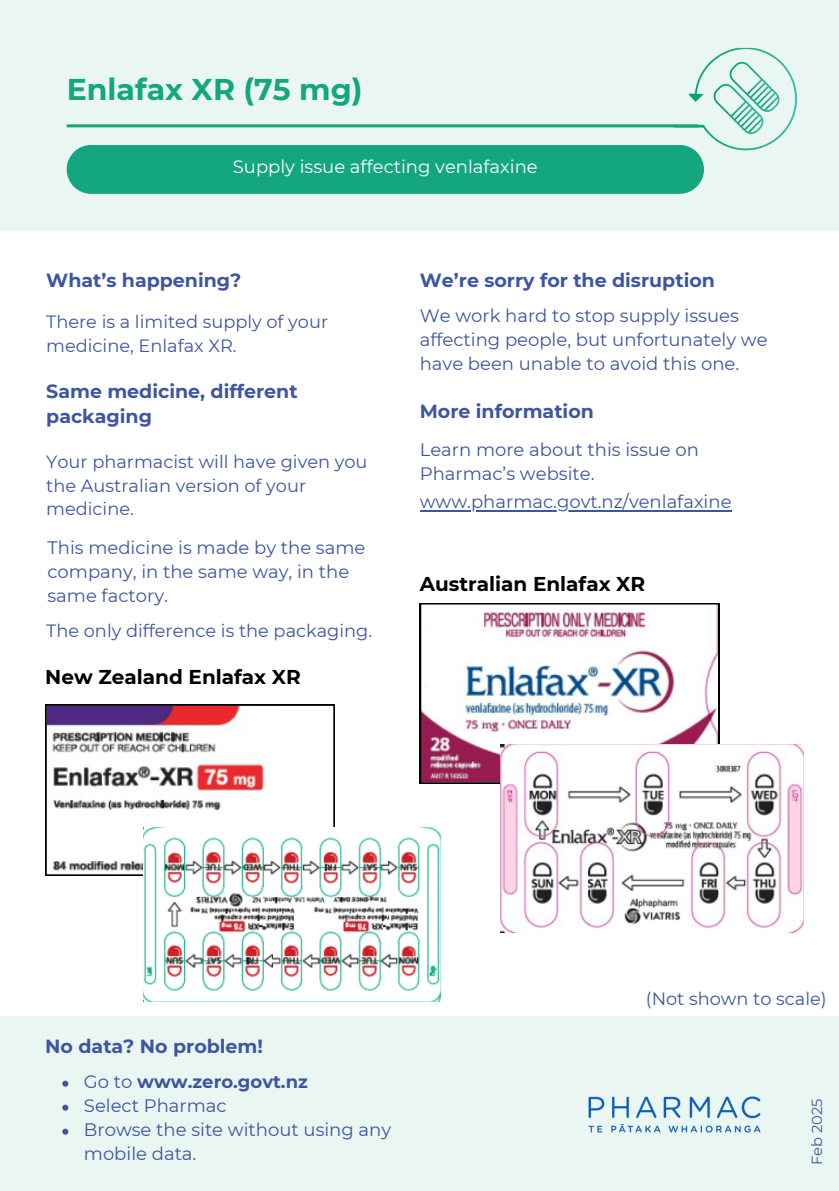
<style>
.page{position:relative;width:839px;height:1191px;background:#fff}
.page>*{position:absolute;margin:0;border:0;box-sizing:border-box;transform-origin:0 0}
.t1{font:700 30px "Montserrat";color:#14a67e}
.t2{font:700 20px "Montserrat";color:#000}
.t3{font:700 19px/25.6px "Montserrat";color:#3e55a1}
.t4{font:18px/24px "Montserrat";color:#3e55a1}
.t5{font:18px "Montserrat";color:#fff}
.t6{font:700 18px "Montserrat";color:#3e55a1}
.t7{font:17.8px/23.6px "Montserrat";color:#3e55a1}
.t8{font:14.6px "Montserrat";color:#3e55a1}
.s1{font-weight:400}
</style>
<div class="page">
<div style="left:0;top:0;width:838px;height:231px;background:#eaf6f2"></div>
<img style="left:674px;top:47px;width:123px;height:104px">
<hr style="left:67px;top:124px;width:631px;height:3px;background:#14a67e">
<div style="left:67px;top:145px;width:636px;height:49px;background:#14a67e"></div>
<div style="left:0;top:1016px;width:838px;height:175px;background:#eaf6f2"></div>
<img style="left:588px;top:1096px;width:173px;height:37px">
<svg style="left:62px;top:1081px;width:6px;height:6px"></svg>
<svg style="left:62px;top:1105px;width:6px;height:6px"></svg>
<svg style="left:62px;top:1129px;width:6px;height:6px"></svg>
<hr style="left:420px;top:510px;width:311px;height:1px;background:#3e55a1">
<svg style="left:45px;top:704px;width:290px;height:171px"></svg>
<svg style="left:420px;top:603px;width:299px;height:180px"></svg>
<img style="left:143px;top:827px;width:297px;height:174px">
<img style="left:500px;top:745px;width:303px;height:187px">
<h1 class="t1" style="left:67px;top:71px;width:297px">Enlafax XR (75 mg)</h1>
<p class="t5" style="left:233px;top:156px;width:306px">Supply issue affecting venlafaxine</p>
<p class="t3" style="left:46px;top:267px;width:197px">What’s happening?</p>
<h4 class="t7" style="left:46px;top:310px;width:283px">There is a limited supply of your medicine, Enlafax XR.</h4>
<h4 class="t3" style="left:46px;top:378px;width:253px">Same medicine, different packaging</h4>
<h4 class="t7" style="left:46px;top:450px;width:323px">Your pharmacist will have given you the Australian version of your medicine.</h4>
<h2 class="t4" style="left:47px;top:535px;width:319px">This medicine is made by the same company, in the same way, in the same factory.</h2>
<h2 class="t7" style="left:46px;top:619px;width:327px">The only difference is the packaging.</h2>
<p class="t2" style="left:45px;top:665px;width:257px">New Zealand Enlafax XR</p>
<h3 class="t3" style="left:420px;top:267px;width:297px">We’re sorry for the disruption</h3>
<h2 class="t4" style="left:420px;top:304px;width:349px">We work hard to stop supply issues affecting people, but unfortunately we have been unable to avoid this one.</h2>
<h2 class="t3" style="left:420px;top:398px;width:176px">More information</h2>
<p class="t4" style="left:420px;top:437px;width:281px">Learn more about this issue on<br>Pharmac’s website.</p>
<h4 class="t4" style="left:420px;top:490px;width:313px">www.pharmac.govt.nz/venlafaxine</h4>
<p class="t2" style="left:420px;top:571px;width:227px">Australian Enlafax XR</p>
<h4 class="t3" style="left:45px;top:1033px;width:219px">No data? No problem!</h4>
<h2 class="t6" style="left:84px;top:1071px;width:225px"><span class="s1">Go to</span> www.zero.govt.nz</h2>
<h4 class="t4" style="left:84px;top:1094px;width:144px">Select Pharmac</h4>
<h2 class="t4" style="left:84px;top:1118px;width:309px">Browse the site without using any mobile data.</h2>
<p class="t7" style="left:645px;top:987px;width:182px">(Not shown to scale)</p>
<h4 class="t8" style="left:808px;top:1165px;width:68px;rotate:-90deg">Feb 2025</h4>
</div>
